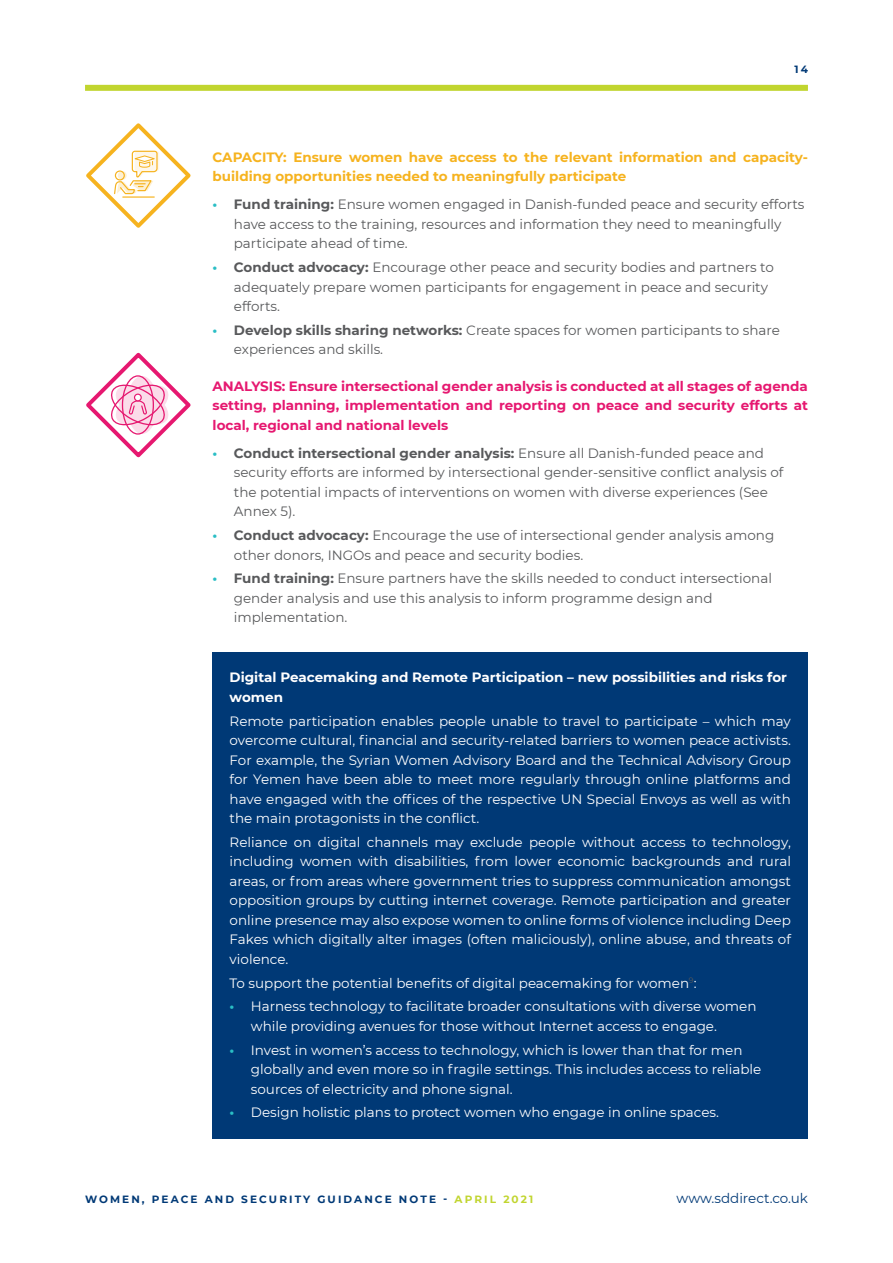
<style>
.page{position:relative;width:893px;height:1263px;background:#fff}
.page>*{position:absolute;margin:0;border:0;box-sizing:border-box;transform-origin:0 0}
.Annotation_text{font:13.5px/19.5px "Montserrat";color:#fff;text-align:justify}
.t1{font:13.5px/19.5px "Montserrat";color:#58595b}
.t2{font:700 13.5px/19.5px "Montserrat";color:#e61870;text-align:justify}
.t3{font:700 13.5px/19.5px "Montserrat";color:#f6b31f}
.t4{font:700 13.5px/19.5px "Montserrat";color:#fff}
.t5{font:13.5px "Montserrat";color:#003976}
.t6{font:700 10.5px "Montserrat";letter-spacing:.2em;color:#003976}
.s1{font-weight:700;color:#2abec5}
.s2{font-weight:700}
.s3{color:#c1d52f}
</style>
<div class="page">
<div style="left:85px;top:85px;width:723px;height:6px;background:#c1d52f"></div>
<div style="left:213px;top:652px;width:595px;height:487px;background:#003976"></div>
<svg style="left:86px;top:123px;width:105px;height:105px"></svg>
<svg style="left:86px;top:352px;width:105px;height:106px"></svg>
<div style="left:135px;top:394px;width:6px;height:7px;background:#fff;border-radius:50%"></div>
<div style="left:134px;top:394px;width:8px;height:7px;border:1px solid #e61870;border-radius:50%"></div>
<p class="t6" style="left:794px;top:61px;width:15px">14</p>
<p class="t3" style="left:213px;top:147px;width:597px">CAPACITY: Ensure women have access to the relevant information and capacity&shy;building opportunities needed to meaningfully participate</p>
<p class="t1" style="left:234px;top:194px;width:572px;text-indent:-21px"><span class="s1">•</span> <span class="s2">Fund training:</span> Ensure women engaged in Danish-funded peace and security efforts have access to the training, resources and information they need to meaningfully participate ahead of time.</p>
<p class="t1" style="left:234px;top:257px;width:542px;text-indent:-21px"><span class="s1">•</span> <span class="s2">Conduct advocacy:</span> Encourage other peace and security bodies and partners to adequately prepare women participants for engagement in peace and security efforts.</p>
<p class="t1" style="left:234px;top:320px;width:548px;text-indent:-21px"><span class="s1">•</span> <span class="s2">Develop skills sharing networks:</span> Create spaces for women participants to share experiences and skills.</p>
<p class="t2" style="left:213px;top:376px;width:597px">ANALYSIS: Ensure intersectional gender analysis is conducted at all stages of agenda setting, planning, implementation and reporting on peace and security efforts at local, regional and national levels</p>
<p class="t1" style="left:234px;top:443px;width:551px;text-indent:-21px"><span class="s1">•</span> <span class="s2">Conduct intersectional gender analysis:</span> Ensure all Danish-funded peace and security efforts are informed by intersectional gender-sensitive conflict analysis of the potential impacts of interventions on women with diverse experiences (See Annex 5).</p>
<p class="t1" style="left:234px;top:525px;width:542px;text-indent:-21px"><span class="s1">•</span> <span class="s2">Conduct advocacy:</span> Encourage the use of intersectional gender analysis among other donors, INGOs and peace and security bodies.</p>
<p class="t1" style="left:234px;top:568px;width:540px;text-indent:-21px"><span class="s1">•</span> <span class="s2">Fund training:</span> Ensure partners have the skills needed to conduct intersectional gender analysis and use this analysis to inform programme design and implementation.</p>
<p class="t4" style="left:230px;top:667px;width:559px">Digital Peacemaking and Remote Participation – new possibilities and risks for women</p>
<p class="Annotation_text" style="left:230px;top:710px;width:563px">Remote participation enables people unable to travel to participate – which may overcome cultural, financial and security-related barriers to women peace activists.<br>For example, the Syrian Women Advisory Board and the Technical Advisory Group for Yemen have been able to meet more regularly through online platforms and have engaged with the offices of the respective UN Special Envoys as well as with the main protagonists in the conflict.</p>
<p class="Annotation_text" style="left:230px;top:832px;width:563px">Reliance on digital channels may exclude people without access to technology, including women with disabilities, from lower economic backgrounds and rural areas, or from areas where government tries to suppress communication amongst opposition groups by cutting internet coverage. Remote participation and greater online presence may also expose women to online forms of violence including Deep Fakes which digitally alter images (often maliciously), online abuse, and threats of violence.</p>
<p class="Annotation_text" style="left:230px;top:972px;width:468px">To support the potential benefits of digital peacemaking for women<sup>9</sup>:</p>
<p class="Annotation_text" style="left:251px;top:996px;width:507px;text-indent:-21px"><span class="s1">•</span> Harness technology to facilitate broader consultations with diverse women while providing avenues for those without Internet access to engage.</p>
<p class="Annotation_text" style="left:251px;top:1039px;width:512px;text-align:left;text-indent:-21px"><span class="s1">•</span> Invest in women’s access to technology, which is lower than that for men globally and even more so in fragile settings. This includes access to reliable sources of electricity and phone signal.</p>
<p class="Annotation_text" style="left:230px;top:1102px;width:491px"><span class="s1">•</span> Design holistic plans to protect women who engage in online spaces.</p>
<p class="t6" style="left:85px;top:1192px;width:450px">WOMEN, PEACE AND SECURITY GUIDANCE NOTE - <span class="s3">APRIL 2021</span></p>
<p class="t5" style="left:677px;top:1189px;width:133px">www.sddirect.co.uk</p>
</div>
